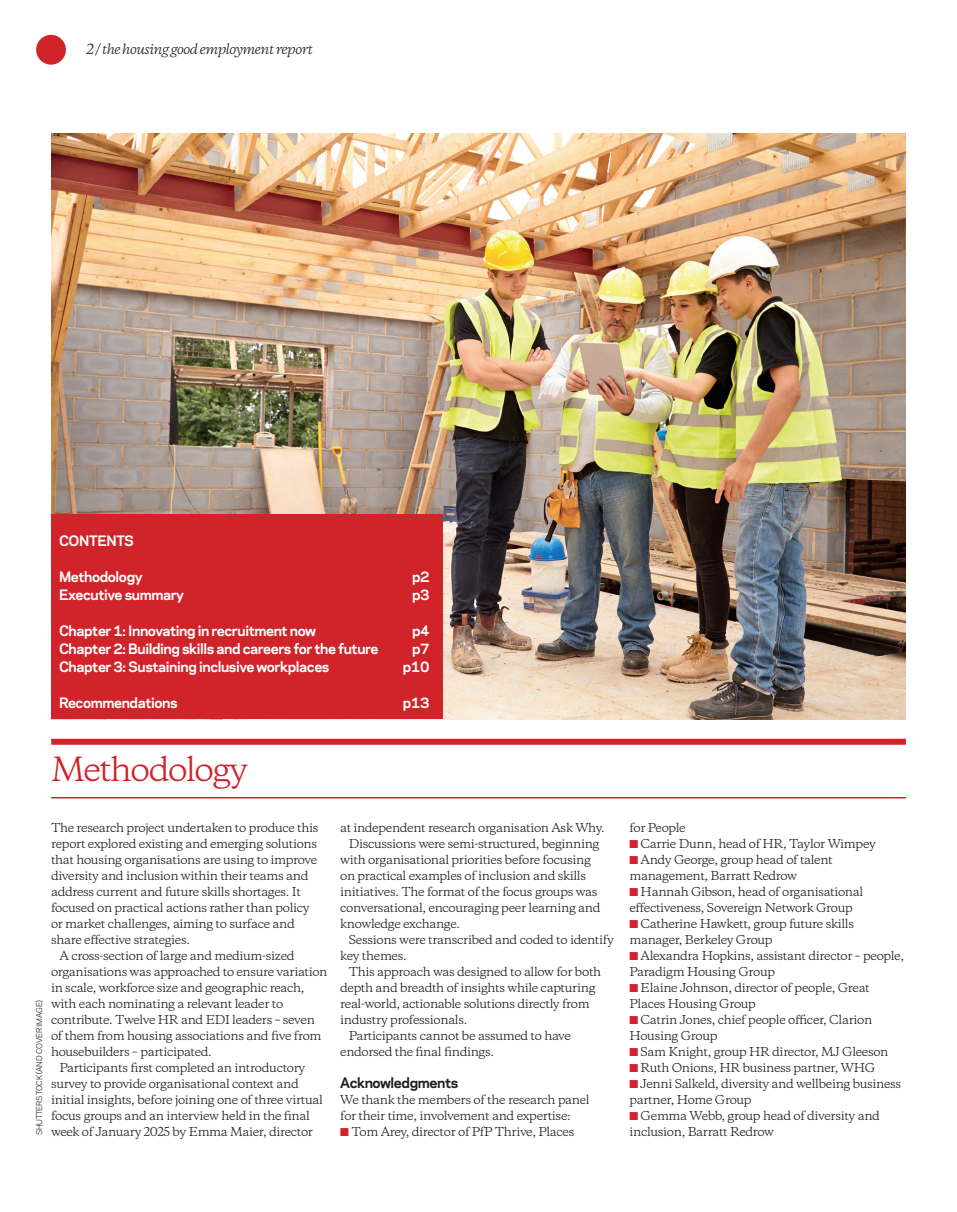
<style>
.page{position:relative;width:957px;height:1212px;background:#fff}
.page>*{position:absolute;margin:0;border:0;box-sizing:border-box;transform-origin:0 0}
.t1{font:31.2px "Copernicus";letter-spacing:-.05em;color:#d1232a}
.Contents_text{font:700 13.5px "Galaxie Polaris";letter-spacing:-.03em;color:#fff}
.x-head{font:700 13.5px "Galaxie Polaris";letter-spacing:-.03em;color:#231f20}
.t2{font:italic 13.2px "Copernicus";letter-spacing:-.04em;color:#231f20}
.Body_copy_2{font:11.55px/16px "Copernicus";letter-spacing:-.03em;color:#231f20}
.Body_copy_1{font:11.55px/16px "Copernicus";letter-spacing:-.03em;color:#231f20}
.Pic_credit{font:7.5px "Galaxie Polaris";letter-spacing:-.03em;color:#231f20}
.s1{color:#d1232a}
</style>
<div class="page">
<div style="left:36px;top:35px;width:30px;height:30px;background:#d1232a;border-radius:50%"></div>
<img style="left:51px;top:134px;width:855px;height:585px">
<div style="left:51px;top:739px;width:855px;height:6px;background:#d1232a"></div>
<hr style="left:51px;top:797px;width:855px;height:1px;background:#d1232a">
<div style="left:51px;top:514px;width:391px;height:205px;background:#d1232a"></div>
<p class="t2" style="left:86px;top:41px;width:228px">2 / the housing good employment report</p>
<p class="Contents_text" style="left:59px;top:531px;width:76px">CONTENTS</p>
<p class="Contents_text" style="left:59px;top:567px;width:85px">Methodology</p>
<p class="Contents_text" style="left:412px;top:567px;width:19px">p2</p>
<p class="Contents_text" style="left:59px;top:585px;width:127px">Executive summary</p>
<p class="Contents_text" style="left:412px;top:585px;width:19px">p3</p>
<p class="Contents_text" style="left:59px;top:621px;width:259px">Chapter 1: Innovating in recruitment now</p>
<p class="Contents_text" style="left:412px;top:621px;width:19px">p4</p>
<p class="Contents_text" style="left:59px;top:639px;width:321px">Chapter 2: Building skills and careers for the future</p>
<p class="Contents_text" style="left:412px;top:639px;width:19px">p7</p>
<p class="Contents_text" style="left:59px;top:657px;width:272px">Chapter 3: Sustaining inclusive workplaces</p>
<p class="Contents_text" style="left:403px;top:657px;width:28px">p10</p>
<p class="Contents_text" style="left:59px;top:693px;width:120px">Recommendations</p>
<p class="Contents_text" style="left:403px;top:693px;width:28px">p13</p>
<p class="Pic_credit" style="left:34px;top:1135px;width:136px;rotate:-90deg">SHUTTERSTOCK (AND COVER IMAGE)</p>
<p class="t1" style="left:51px;top:748px;width:198px">Methodology</p>
<p class="Body_copy_2" style="left:51px;top:819px;width:269px">The research project undertaken to produce this report explored existing and emerging solutions that housing organisations are using to improve diversity and inclusion within their teams and address current and future skills shortages. It focused on practical actions rather than policy or market challenges, aiming to surface and share effective strategies.</p>
<p class="Body_copy_1" style="left:51px;top:947px;width:278px;text-indent:9px">A cross-section of large and medium-sized organisations was approached to ensure variation in scale, workforce size and geographic reach, with each nominating a relevant leader to contribute. Twelve HR and EDI leaders – seven of them from housing associations and five from housebuilders – participated.</p>
<p class="Body_copy_1" style="left:51px;top:1059px;width:273px;text-indent:9px">Participants first completed an introductory survey to provide organisational context and initial insights, before joining one of three virtual focus groups and an interview held in the final</p>
<p class="Body_copy_1" style="left:51px;top:1123px;width:263px">week of January 2025 by Emma Maier, director</p>
<p class="Body_copy_1" style="left:340px;top:819px;width:266px">at independent research organisation Ask Why.</p>
<p class="Body_copy_1" style="left:340px;top:835px;width:262px;text-indent:9px">Discussions were semi-structured, beginning with organisational priorities before focusing on practical examples of inclusion and skills initiatives. The format of the focus groups was conversational, encouraging peer learning and knowledge exchange.</p>
<p class="Body_copy_1" style="left:340px;top:931px;width:275px;text-indent:9px">Sessions were transcribed and coded to identify key themes.</p>
<p class="Body_copy_1" style="left:340px;top:963px;width:262px;text-indent:9px">This approach was designed to allow for both depth and breadth of insights while capturing real-world, actionable solutions directly from industry professionals.</p>
<p class="Body_copy_1" style="left:340px;top:1027px;width:232px;text-indent:9px">Participants cannot be assumed to have endorsed the final findings.</p>
<p class="x-head" style="left:340px;top:1072px;width:119px">Acknowledgments</p>
<p class="Body_copy_2" style="left:340px;top:1091px;width:251px">We thank the members of the research panel for their time, involvement and expertise:</p>
<p class="Body_copy_2" style="left:340px;top:1123px;width:236px"><span class="s1">■</span> Tom Arey, director of PfP Thrive, Places</p>
<p class="Body_copy_2" style="left:629px;top:819px;width:58px">for People</p>
<p class="Body_copy_2" style="left:629px;top:835px;width:248px"><span class="s1">■</span> Carrie Dunn, head of HR, Taylor Wimpey</p>
<p class="Body_copy_2" style="left:629px;top:851px;width:205px"><span class="s1">■</span> Andy George, group head of talent management, Barratt Redrow</p>
<p class="Body_copy_2" style="left:629px;top:883px;width:235px"><span class="s1">■</span> Hannah Gibson, head of organisational effectiveness, Sovereign Network Group</p>
<p class="Body_copy_2" style="left:629px;top:915px;width:226px"><span class="s1">■</span> Catherine Hawkett, group future skills manager, Berkeley Group</p>
<p class="Body_copy_2" style="left:629px;top:947px;width:276px"><span class="s1">■</span> Alexandra Hopkins, assistant director – people,<br>Paradigm Housing Group</p>
<p class="Body_copy_2" style="left:629px;top:979px;width:242px"><span class="s1">■</span> Elaine Johnson, director of people, Great<br>Places Housing Group</p>
<p class="Body_copy_2" style="left:629px;top:1011px;width:244px"><span class="s1">■</span> Catrin Jones, chief people officer, Clarion<br>Housing Group</p>
<p class="Body_copy_2" style="left:629px;top:1043px;width:260px"><span class="s1">■</span> Sam Knight, group HR director, MJ Gleeson</p>
<p class="Body_copy_2" style="left:629px;top:1059px;width:247px"><span class="s1">■</span> Ruth Onions, HR business partner, WHG</p>
<p class="Body_copy_2" style="left:629px;top:1075px;width:273px"><span class="s1">■</span> Jenni Salkeld, diversity and wellbeing business partner, Home Group</p>
<p class="Body_copy_2" style="left:629px;top:1107px;width:252px"><span class="s1">■</span> Gemma Webb, group head of diversity and inclusion, Barratt Redrow</p>
</div>
